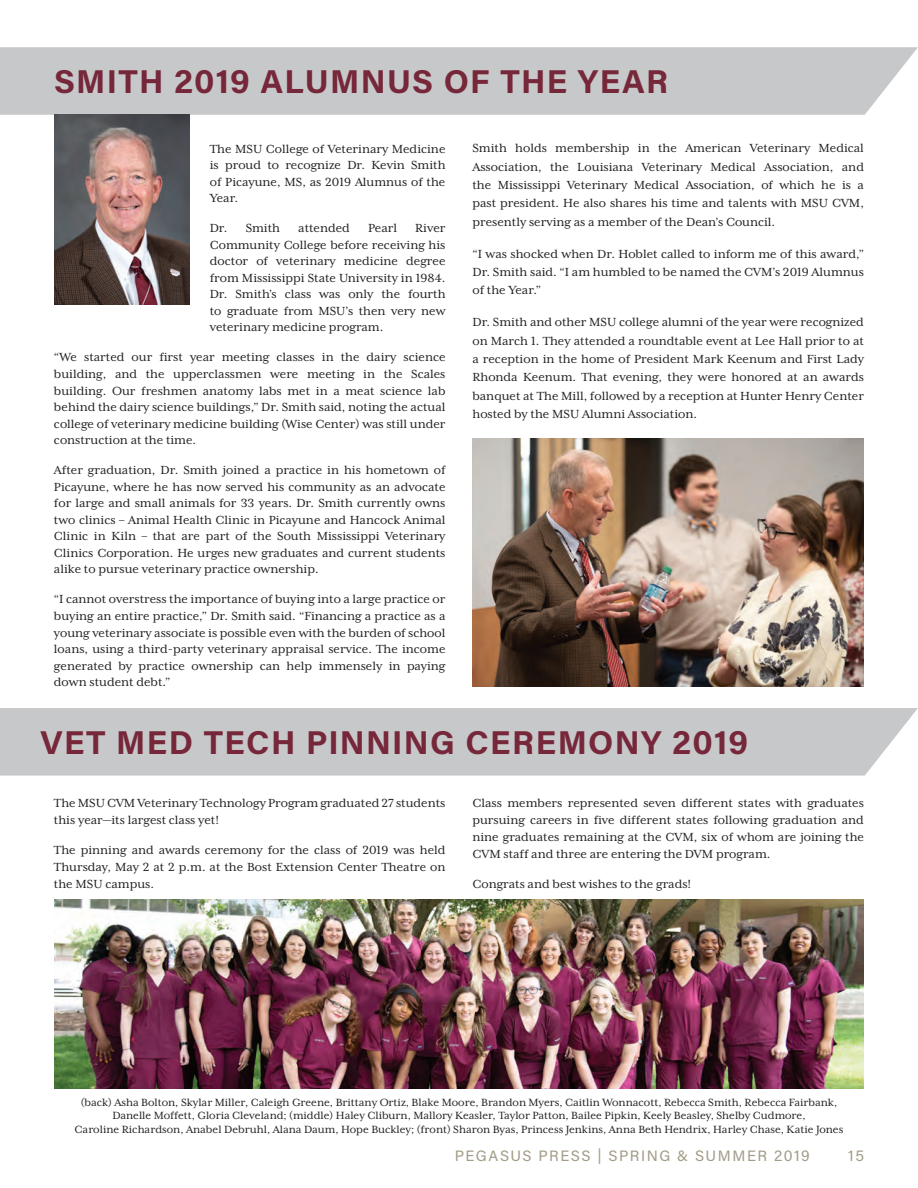
<style>
.page{position:relative;width:918px;height:1188px;background:#fff}
.page>*{position:absolute;margin:0;border:0;box-sizing:border-box;transform-origin:0 0}
.t1{font:700 33px "Acumin Pro";letter-spacing:.04em;color:#76273a}
.t2{font:15px "Acumin Pro";letter-spacing:.1em;color:#a49c87}
.t3{font:13.5px/16.5px "Mrs Eaves XL Serif OT";color:#231f20;text-align:justify}
.t4{font:12px/13.5px "Mrs Eaves XL Serif OT";color:#231f20;text-align:center}
</style>
<div class="page">
<div style="left:0;top:47px;width:918px;height:68px;background:#c7c8ca"></div>
<div style="left:0;top:708px;width:918px;height:68px;background:#c7c8ca"></div>
<img style="left:472px;top:438px;width:392px;height:248px">
<img style="left:54px;top:900px;width:810px;height:189px">
<img style="left:54px;top:115px;width:136px;height:190px">
<h1 class="t1" style="left:54px;top:58px;width:615px">SMITH 2019 ALUMNUS OF THE YEAR</h1>
<p class="t3" style="left:210px;top:140px;width:237px">The MSU College of Veterinary Medicine is proud to recognize Dr. Kevin Smith of Picayune, MS, as 2019 Alumnus of the Year.</p>
<p class="t3" style="left:210px;top:220px;width:72px">Dr. Smith</p>
<p class="t3" style="left:298px;top:220px;width:53px">attended</p>
<p class="t3" style="left:368px;top:220px;width:30px">Pearl</p>
<p class="t3" style="left:210px;top:220px;width:237px;text-indent:205px">River Community College before receiving his doctor of veterinary medicine degree from Mississippi State University in 1984.<br>Dr. Smith’s class was only the fourth to graduate from MSU’s then very new veterinary medicine program.</p>
<p class="t3" style="left:54px;top:349px;width:393px">“We started our first year meeting classes in the dairy science building, and the upperclassmen were meeting in the Scales building. Our freshmen anatomy labs met in a meat science lab behind the dairy science buildings,” Dr. Smith said, noting the actual college of veterinary medicine building (Wise Center) was still under construction at the time.</p>
<p class="t3" style="left:54px;top:462px;width:393px">After graduation, Dr. Smith joined a practice in his hometown of Picayune, where he has now served his community as an advocate for large and small animals for 33 years. Dr. Smith currently owns two clinics – Animal Health Clinic in Picayune and Hancock Animal Clinic in Kiln – that are part of the South Mississippi Veterinary Clinics Corporation. He urges new graduates and current students alike to pursue veterinary practice ownership.</p>
<p class="t3" style="left:54px;top:591px;width:393px">“I cannot overstress the importance of buying into a large practice or buying an entire practice,” Dr. Smith said. “Financing a practice as a young veterinary associate is possible even with the burden of school loans, using a third-party veterinary appraisal service. The income generated by practice ownership can help immensely in paying down student debt.”</p>
<p class="t3" style="left:472px;top:139px;width:393px;line-height:18.3px">Smith holds membership in the American Veterinary Medical Association, the Louisiana Veterinary Medical Association, and the Mississippi Veterinary Medical Association, of which he is a past president. He also shares his time and talents with MSU CVM, presently serving as a member of the Dean’s Council.</p>
<p class="t3" style="left:472px;top:244px;width:393px;line-height:18.3px">“I was shocked when Dr. Hoblet called to inform me of this award,” Dr. Smith said. “I am humbled to be named the CVM’s 2019 Alumnus of the Year.”</p>
<p class="t3" style="left:472px;top:313px;width:393px;line-height:18.3px">Dr. Smith and other MSU college alumni of the year were recognized on March 1. They attended a roundtable event at Lee Hall prior to at a reception in the home of President Mark Keenum and First Lady Rhonda Keenum. That evening, they were honored at an awards banquet at The Mill, followed by a reception at Hunter Henry Center hosted by the MSU Alumni Association.</p>
<h1 class="t1" style="left:41px;top:719px;width:709px">VET MED TECH PINNING CEREMONY 2019</h1>
<p class="t3" style="left:54px;top:795px;width:393px">The MSU CVM Veterinary Technology Program graduated 27 students this year—its largest class yet!</p>
<p class="t3" style="left:54px;top:842px;width:393px">The pinning and awards ceremony for the class of 2019 was held Thursday, May 2 at 2 p.m. at the Bost Extension Center Theatre on the MSU campus.</p>
<p class="t3" style="left:472px;top:795px;width:393px">Class members represented seven different states with graduates pursuing careers in five different states following graduation and nine graduates remaining at the CVM, six of whom are joining the CVM staff and three are entering the DVM program.</p>
<p class="t3" style="left:472px;top:876px;width:220px">Congrats and best wishes to the grads!</p>
<p class="t4" style="left:75px;top:1095px;width:770px">(back) Asha Bolton, Skylar Miller, Caleigh Greene, Brittany Ortiz, Blake Moore, Brandon Myers, Caitlin Wonnacott, Rebecca Smith, Rebecca Fairbank,<br>Danelle Moffett, Gloria Cleveland; (middle) Haley Cliburn, Mallory Keasler, Taylor Patton, Bailee Pipkin, Keely Beasley, Shelby Cudmore,<br>Caroline Richardson, Anabel Debruhl, Alana Daum, Hope Buckley; (front) Sharon Byas, Princess Jenkins, Anna Beth Hendrix, Harley Chase, Katie Jones</p>
<p class="t2" style="left:455px;top:1145px;width:357px">PEGASUS PRESS | SPRING &amp; SUMMER 2019</p>
<p class="t2" style="left:848px;top:1145px;width:17px">15</p>
</div>
